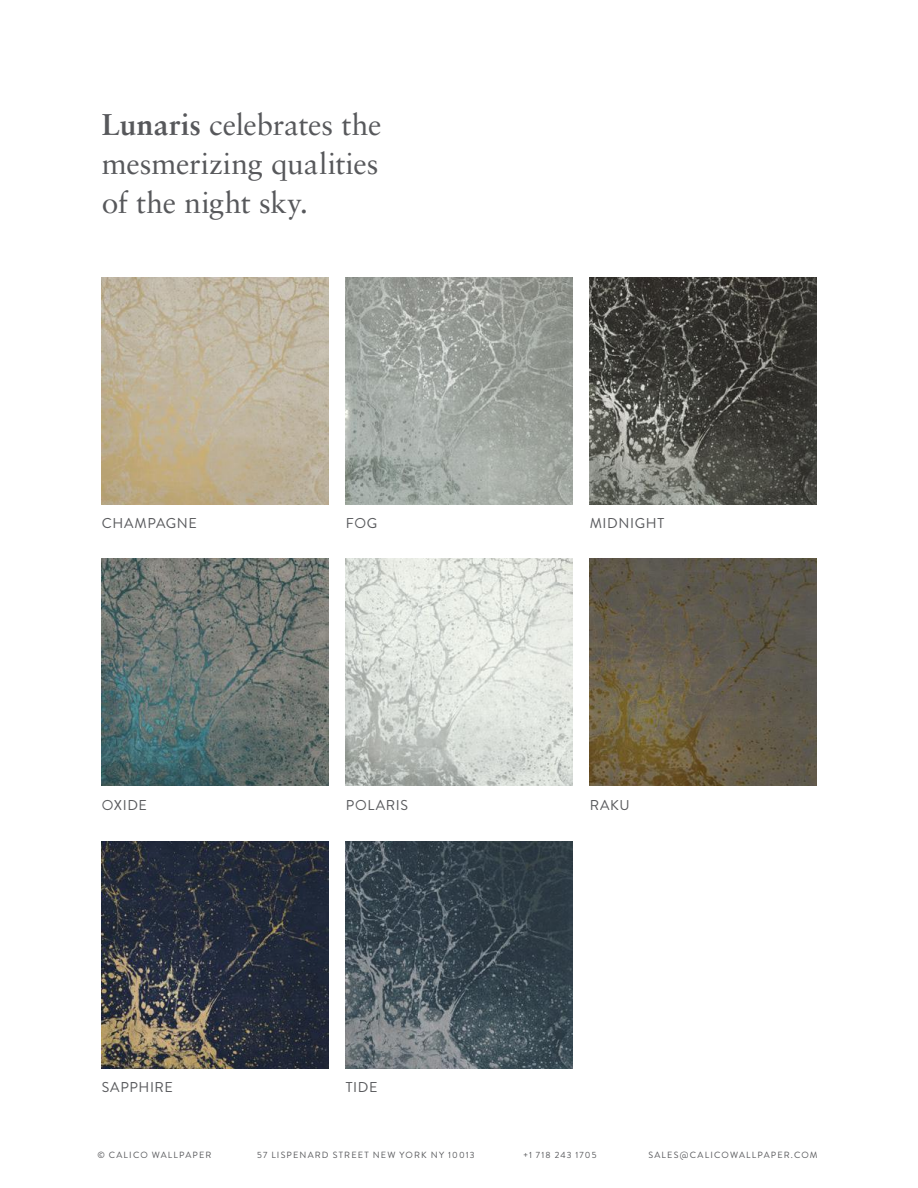
<style>
.page{position:relative;width:918px;height:1188px;background:#fff}
.page>*{position:absolute;margin:0;border:0;box-sizing:border-box;transform-origin:0 0}
.t1{font:30px/39px "Sabon LT Pro";letter-spacing:-.005em;color:#57585b;text-align:justify}
.t2{font:14.25px "Brandon Grotesque";letter-spacing:.045em;color:#57585b}
.t3{font:9px "Brandon Grotesque";letter-spacing:.13em;color:#57585b}
.s1{font-weight:700}
</style>
<div class="page">
<img style="left:102px;top:278px;width:226px;height:226px">
<img style="left:102px;top:559px;width:226px;height:226px">
<img style="left:590px;top:278px;width:226px;height:226px">
<img style="left:346px;top:278px;width:226px;height:226px">
<img style="left:346px;top:559px;width:226px;height:226px">
<img style="left:590px;top:559px;width:226px;height:226px">
<img style="left:102px;top:841px;width:226px;height:227px">
<img style="left:346px;top:841px;width:226px;height:227px">
<h1 class="t1" style="left:102px;top:104px;width:281px"><span class="s1">Lunaris</span> celebrates the mesmerizing qualities of the night sky.</h1>
<h2 class="t2" style="left:102px;top:514px;width:97px">CHAMPAGNE</h2>
<h2 class="t2" style="left:102px;top:795px;width:47px">OXIDE</h2>
<h2 class="t2" style="left:346px;top:514px;width:33px">FOG</h2>
<h2 class="t2" style="left:346px;top:795px;width:64px">POLARIS</h2>
<h2 class="t2" style="left:102px;top:1078px;width:73px">SAPPHIRE</h2>
<h2 class="t2" style="left:346px;top:1078px;width:33px">TIDE</h2>
<h2 class="t2" style="left:590px;top:514px;width:76px">MIDNIGHT</h2>
<h2 class="t2" style="left:590px;top:795px;width:41px">RAKU</h2>
<p class="t3" style="left:97px;top:1149px;width:116px">© CALICO WALLPAPER</p>
<p class="t3" style="left:257px;top:1149px;width:219px">57 LISPENARD STREET NEW YORK NY 10013</p>
<p class="t3" style="left:523px;top:1149px;width:75px">+1 718 243 1705</p>
<p class="t3" style="left:648px;top:1149px;width:171px">SALES@CALICOWALLPAPER.COM</p>
</div>
